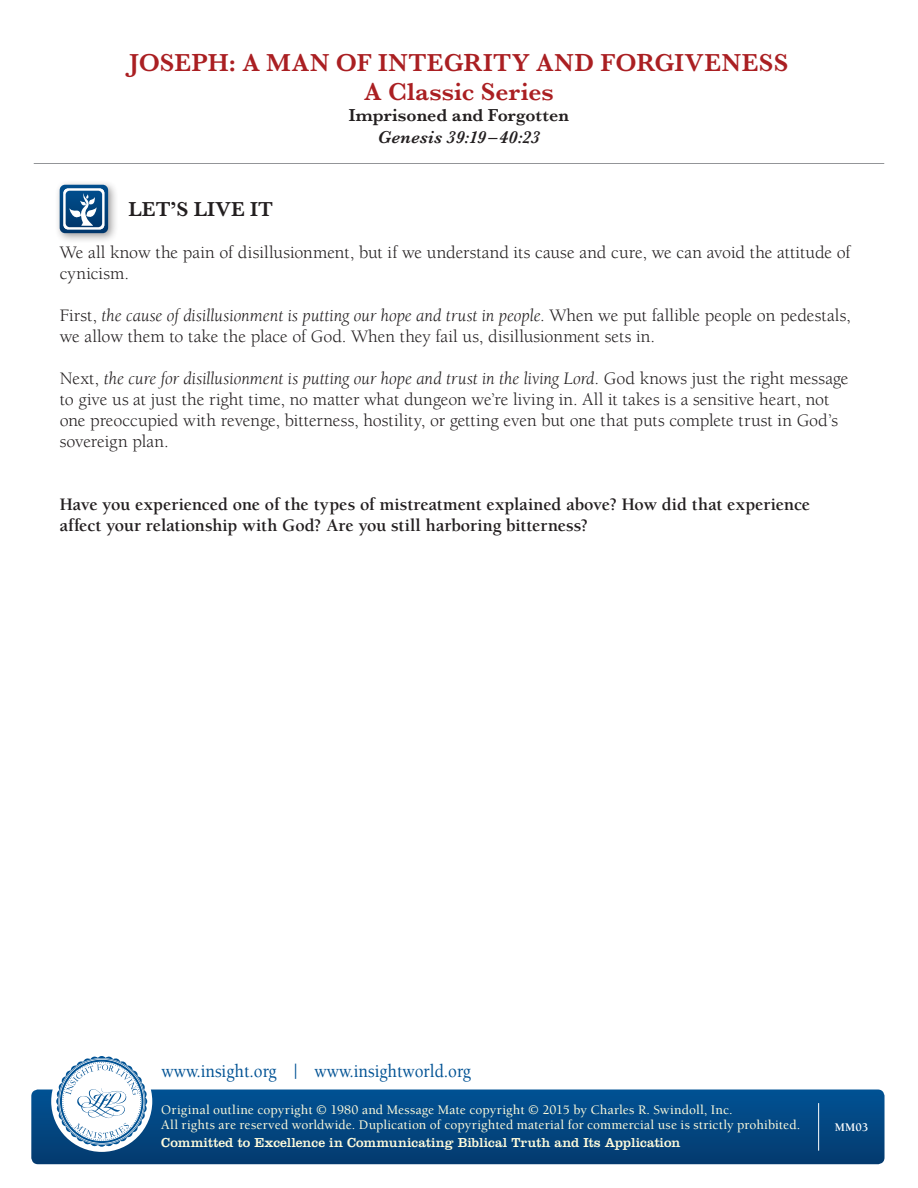
<style>
.page{position:relative;width:918px;height:1188px;background:#fff}
.page>*{position:absolute;margin:0;border:0;box-sizing:border-box;transform-origin:0 0}
.t1{font:600 25.5px/28.5px "Baskerville";letter-spacing:.01em;color:#aa1f22;text-align:center}
.t2{font:600 21px "Baskerville";color:#231f20}
.t3{font:500 18.9px "Berkeley";color:#005294;scale:.9 1}
.t4{font:18px/21px "Berkeley";color:#231f20}
.t5{font:700 18px/21px "Berkeley";letter-spacing:-.005em;color:#231f20}
.t6{font:600 18px "Baskerville";letter-spacing:.005em;color:#231f20}
.t7{font:italic 600 18px "Baskerville";letter-spacing:.015em;color:#231f20}
.t8{font:500 13.5px/15px "Berkeley";letter-spacing:.01em;color:#fffcdc}
.t9{font:13.5px "Clarendon";letter-spacing:.005em;color:#fffcdc}
.t10{font:700 12px "Berkeley";color:#fff}
.s1{font-style:italic}
</style>
<div class="page">
<div style="left:31px;top:1090px;width:854px;height:74px;background:linear-gradient(to bottom,#015294,#043b6f);border-radius:7px"></div>
<div style="left:51px;top:1051px;width:101px;height:101px;background:#fff;border-radius:50%"></div>
<svg style="left:56px;top:1056px;width:91px;height:91px"></svg>
<hr style="left:818px;top:1103px;width:1px;height:48px;background:#fff">
<hr style="left:34px;top:163px;width:850px;height:1px;background:#939598">
<div style="left:54px;top:180px;width:65px;height:64px;background:#231f20;opacity:.45"></div>
<svg style="left:60px;top:185px;width:48px;height:48px"></svg>
<h1 class="t1" style="left:130px;top:48px;width:660px">JOSEPH: A MAN OF INTEGRITY AND FORGIVENESS<br>A Classic Series</h1>
<p class="t6" style="left:349px;top:103px;width:222px">Imprisoned and Forgotten</p>
<p class="t7" style="left:378px;top:125px;width:164px">Genesis 39:19–40:23</p>
<p class="t2" style="left:128px;top:195px;width:146px">LET’S LIVE IT</p>
<p class="t4" style="left:60px;top:243px;width:792px">We all know the pain of disillusionment, but if we understand its cause and cure, we can avoid the attitude of cynicism.</p>
<p class="t4" style="left:60px;top:306px;width:793px">First, <span class="s1">the cause of disillusionment is putting our hope and trust in people</span>. When we put fallible people on pedestals, we allow them to take the place of God. When they fail us, disillusionment sets in.</p>
<p class="t4" style="left:60px;top:369px;width:790px">Next, <span class="s1">the cure for disillusionment is putting our hope and trust in the living Lord</span>. God knows just the right message to give us at just the right time, no matter what dungeon we’re living in. All it takes is a sensitive heart, not one preoccupied with revenge, bitterness, hostility, or getting even but one that puts complete trust in God’s sovereign plan.</p>
<p class="t5" style="left:60px;top:494px;width:752px">Have you experienced one of the types of mistreatment explained above? How did that experience affect your relationship with God? Are you still harboring bitterness?</p>
<p class="t3" style="left:162px;top:1061px;width:345px">www.insight.org | www.insightworld.org</p>
<p class="t8" style="left:161px;top:1103px;width:641px">Original outline copyright © 1980 and Message Mate copyright © 2015 by Charles R. Swindoll, Inc.<br>All rights are reserved worldwide. Duplication of copyrighted material for commercial use is strictly prohibited.</p>
<p class="t9" style="left:161px;top:1135px;width:521px">Committed to Excellence in Communicating Biblical Truth and Its Application</p>
<p class="t10" style="left:835px;top:1121px;width:35px">MM03</p>
</div>
